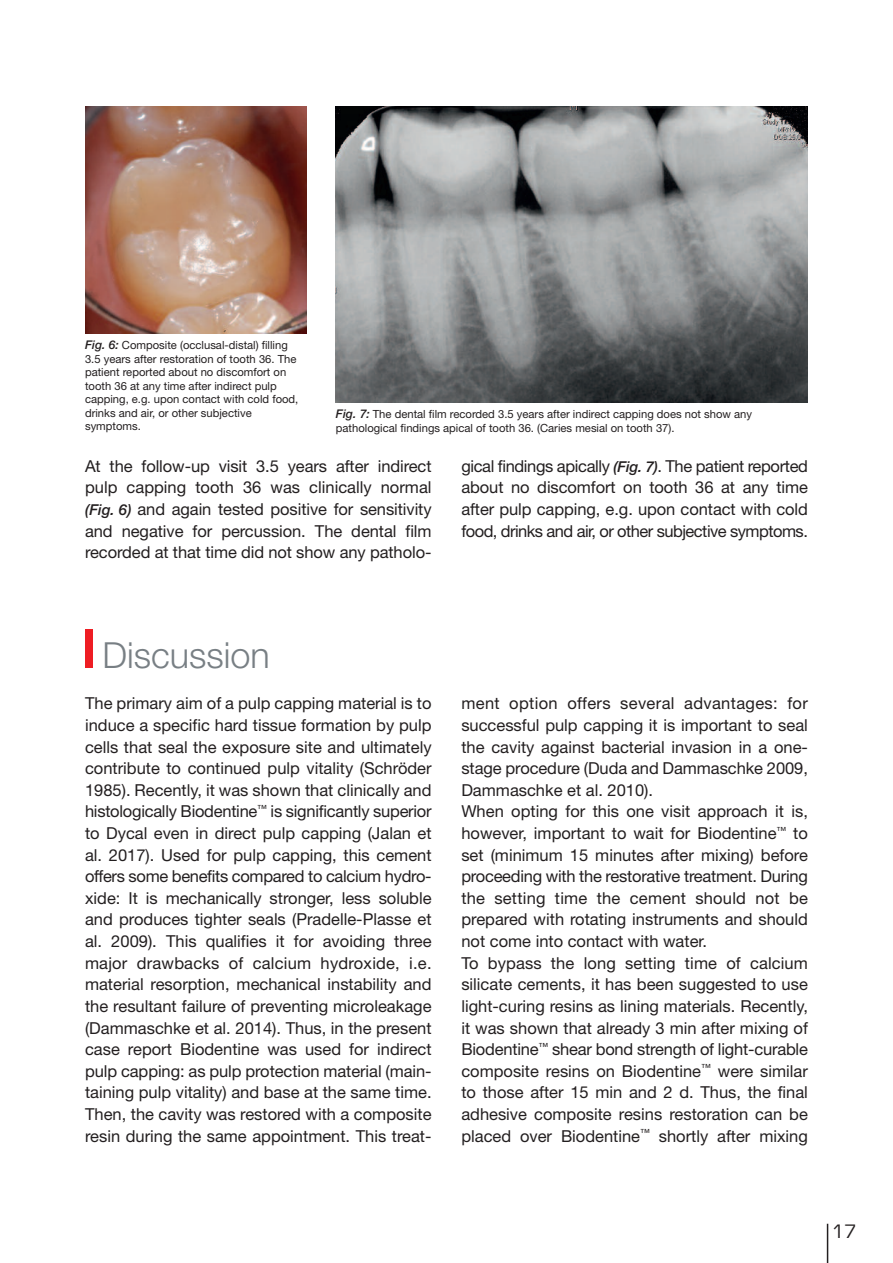
<style>
.page{position:relative;width:893px;height:1263px;background:#fff}
.page>*{position:absolute;margin:0;border:0;box-sizing:border-box;transform-origin:0 0}
.t1{font:300 36px "Helvetica Neue LT Std";color:#787f84}
.t2{font:18px "Eurostile LT Std";color:#231f20}
.t3{font:16.5px/21.6px "Helvetica Neue LT Std";color:#231f20;text-align:justify}
.t4{font:11.25px/13.5px "Helvetica Neue LT Std";color:#231f20}
.s1{font-weight:500;font-style:italic;font-size:12px}
.s2{font-weight:500;font-style:italic;font-size:15px}
</style>
<div class="page">
<hr style="left:827px;top:1224px;width:1px;height:39px;background:#231f20">
<div style="left:85px;top:630px;width:7px;height:38px;background:#ee1d23"></div>
<img style="left:85px;top:106px;width:221px;height:227px">
<img style="left:336px;top:106px;width:472px;height:296px">
<p class="t4" style="left:85px;top:339px;width:215px"><span class="s1">Fig. 6:</span> Composite (occlusal-distal) filling 3.5 years after restoration of tooth 36. The patient reported about no discomfort on tooth 36 at any time after indirect pulp capping, e.g. upon contact with cold food, drinks and air, or other subjective symptoms.</p>
<p class="t4" style="left:336px;top:408px;width:418px"><span class="s1">Fig. 7:</span> The dental film recorded 3.5 years after indirect capping does not show any pathological findings apical of tooth 36. (Caries mesial on tooth 37).</p>
<p class="t3" style="left:85px;top:457px;width:348px">At the follow-up visit 3.5 years after indirect pulp capping tooth 36 was clinically normal <span class="s2">(Fig. 6)</span> and again tested positive for sensitivity and negative for percussion. The dental film recorded at that time did not show any patholo-</p>
<p class="t3" style="left:461px;top:457px;width:348px">gical findings apically <span class="s2">(Fig. 7)</span>. The patient reported about no discomfort on tooth 36 at any time after pulp capping, e.g. upon contact with cold food, drinks and air, or other subjective symptoms.</p>
<h1 class="t1" style="left:102px;top:642px;width:169px">Discussion</h1>
<p class="t3" style="left:85px;top:694px;width:348px">The primary aim of a pulp capping material is to induce a specific hard tissue formation by pulp cells that seal the exposure site and ultimately contribute to continued pulp vitality (Schröder 1985). Recently, it was shown that clinically and histologically Biodentine<sup>™</sup> is significantly superior to Dycal even in direct pulp capping (Jalan et al. 2017). Used for pulp capping, this cement offers some benefits compared to calcium hydro&shy;xide: It is mechanically stronger, less soluble and produces tighter seals (Pradelle-Plasse et al. 2009). This qualifies it for avoiding three major drawbacks of calcium hydroxide, i.e. material resorption, mechanical instability and the resultant failure of preventing microleakage (Dammaschke et al. 2014). Thus, in the present case report Biodentine was used for indirect pulp capping: as pulp protection material (main&shy;taining pulp vitality) and base at the same time.<br>Then, the cavity was restored with a composite resin during the same appointment. This treat-</p>
<p class="t3" style="left:461px;top:694px;width:348px;text-align:left">ment option offers several advantages: for successful pulp capping it is important to seal the cavity against bacterial invasion in a one&shy;stage procedure (Duda and Dammaschke 2009, Dammaschke et al. 2010).<br>When opting for this one visit approach it is, however, important to wait for Biodentine<sup>™</sup> to set (minimum 15 minutes after mixing) before proceeding with the restorative treatment. During the setting time the cement should not be prepared with rotating instruments and should not come into contact with water.<br>To bypass the long setting time of calcium silicate cements, it has been suggested to use light-curing resins as lining materials. Recently, it was shown that already 3 min after mixing of Biodentine<sup>™</sup> shear bond strength of light-curable composite resins on Biodentine<sup>™</sup> were similar to those after 15 min and 2 d. Thus, the final adhesive composite resins restoration can be placed over Biodentine<sup>™</sup> shortly after mixing</p>
<p class="t2" style="left:832px;top:1224px;width:26px">17</p>
</div>
